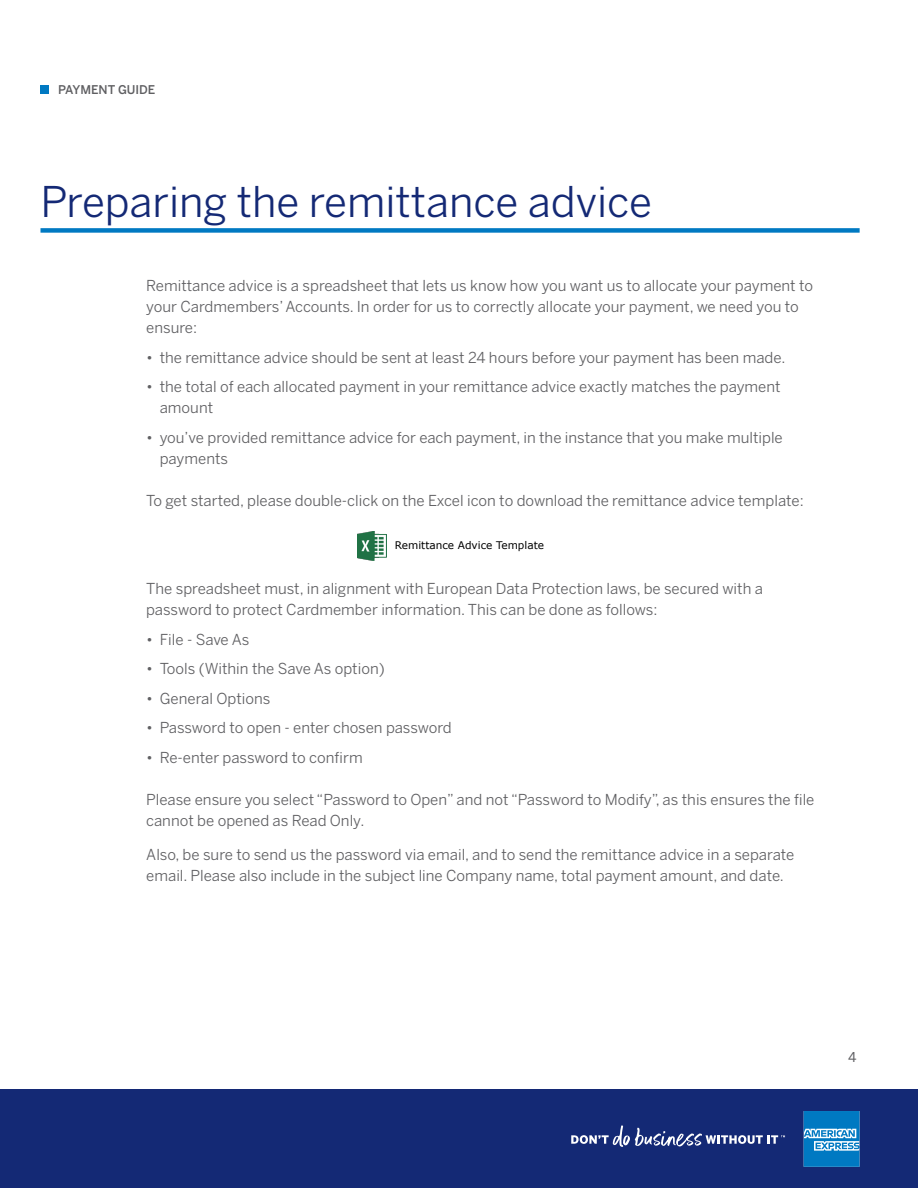
<style>
.page{position:relative;width:918px;height:1188px;background:#fff}
.page>*{position:absolute;margin:0;border:0;box-sizing:border-box;transform-origin:0 0}
.t1{font:42px "Benton Sans";color:#142975}
.t2{font:15px/21px "Benton Sans";color:#5f5f62}
.t3{font:13.5px "Benton Sans";color:#5f5f62}
.t4{font:500 12px "Benton Sans";color:#5f5f62}
.t5{font:10.5px "MS Reference Sans Serif";color:#000}
</style>
<div class="page">
<div style="left:0;top:1090px;width:918px;height:98px;background:#142975"></div>
<svg style="left:804px;top:1111px;width:56px;height:56px;background:#2d90cc"></svg>
<svg style="left:571px;top:1125px;width:214px;height:22px"></svg>
<div style="left:40px;top:228px;width:820px;height:5px;background:#0079c2"></div>
<div style="left:40px;top:85px;width:9px;height:9px;background:#0079c2"></div>
<img style="left:357px;top:531px;width:30px;height:30px">
<p class="t4" style="left:58px;top:82px;width:99px">PAYMENT GUIDE</p>
<p class="t1" style="left:40px;top:177px;width:613px">Preparing the remittance advice</p>
<p class="t2" style="left:146px;top:275px;width:668px">Remittance advice is a spreadsheet that lets us know how you want us to allocate your payment to your Cardmembers’ Accounts. In order for us to correctly allocate your payment, we need you to ensure:</p>
<p class="t2" style="left:146px;top:346px;width:641px">• the remittance advice should be sent at least 24 hours before your payment has been made.</p>
<p class="t2" style="left:160px;top:376px;width:622px;text-indent:-14px">• the total of each allocated payment in your remittance advice exactly matches the payment amount</p>
<p class="t2" style="left:160px;top:426px;width:625px;text-indent:-14px">• you’ve provided remittance advice for each payment, in the instance that you make multiple payments</p>
<p class="t2" style="left:146px;top:490px;width:659px">To get started, please double-click on the Excel icon to download the remittance advice template:</p>
<p class="t5" style="left:395px;top:539px;width:151px">Remittance Advice Template</p>
<p class="t2" style="left:146px;top:578px;width:618px">The spreadsheet must, in alignment with European Data Protection laws, be secured with a password to protect Cardmember information. This can be done as follows:</p>
<p class="t2" style="left:146px;top:629px;width:105px">• File - Save As</p>
<p class="t2" style="left:146px;top:658px;width:240px">• Tools (Within the Save As option)</p>
<p class="t2" style="left:146px;top:688px;width:126px">• General Options</p>
<p class="t2" style="left:146px;top:717px;width:307px">• Password to open - enter chosen password</p>
<p class="t2" style="left:146px;top:747px;width:218px">• Re-enter password to confirm</p>
<p class="t2" style="left:146px;top:789px;width:670px">Please ensure you select “Password to Open” and not “Password to Modify”, as this ensures the file cannot be opened as Read Only.</p>
<p class="t2" style="left:146px;top:844px;width:650px">Also, be sure to send us the password via email, and to send the remittance advice in a separate email. Please also include in the subject line Company name, total payment amount, and date.</p>
<p class="t3" style="left:848px;top:1049px;width:10px">4</p>
</div>
